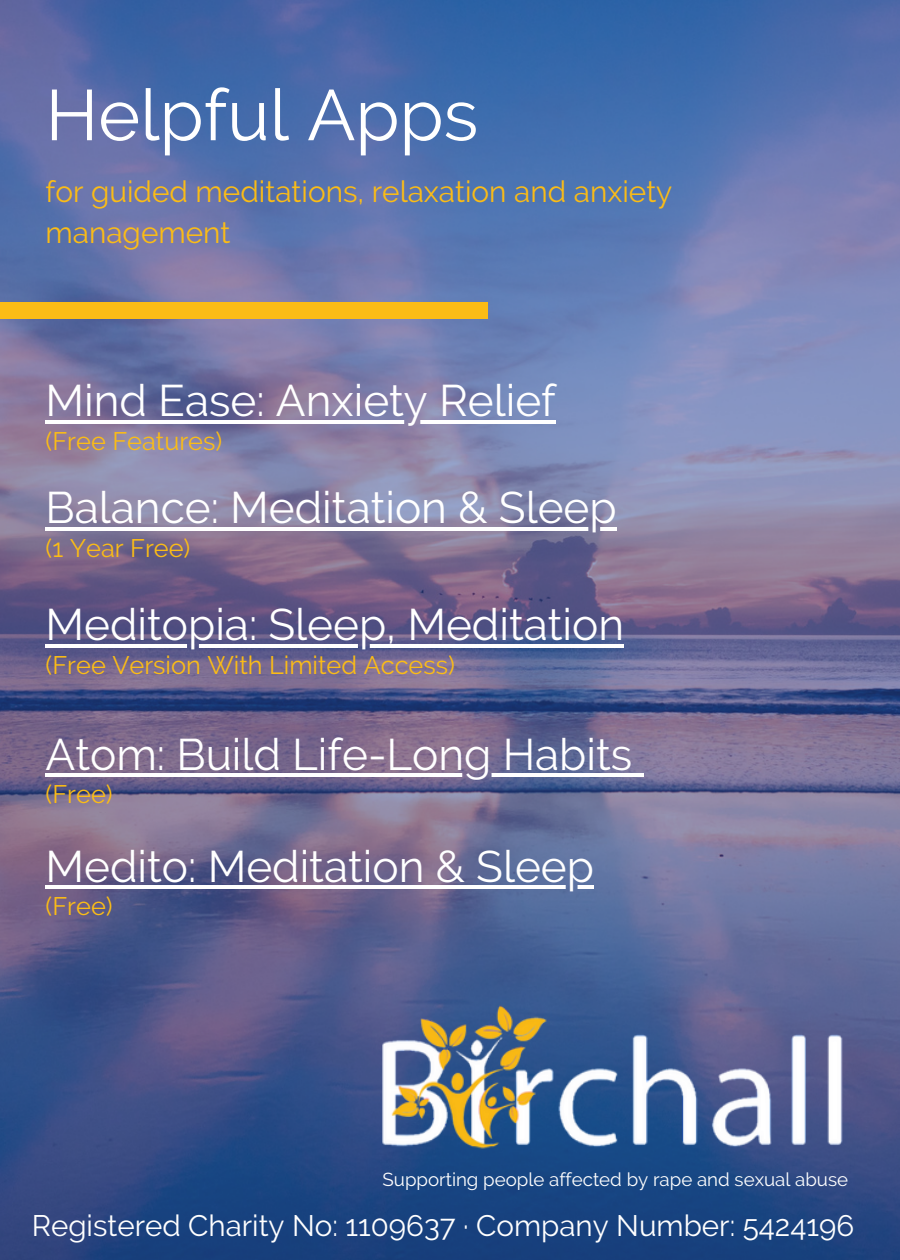
<style>
.page{position:relative;width:900px;height:1260px;background:#fff}
.page>*{position:absolute;margin:0;border:0;box-sizing:border-box;transform-origin:0 0}
.t1{font:71.5px "Raleway";color:#fff}
.t2{font:44px "Raleway";color:#fff}
.t3{font:29.75px/41.2px "Raleway";color:#fbbc16}
.t4{font:29.5px "Raleway";color:#fff}
.t5{font:25.25px "Raleway";color:#fbbc16}
.t6{font:18.75px "Raleway";color:#fff}
</style>
<div class="page">
<img style="left:0;top:0;width:900px;height:1260px">
<div style="left:0;top:302px;width:488px;height:17px;background:#fbbc16"></div>
<hr style="left:46px;top:420px;width:510px;height:4px;background:#fff">
<hr style="left:46px;top:527px;width:571px;height:4px;background:#fff">
<hr style="left:46px;top:644px;width:578px;height:4px;background:#fff">
<hr style="left:46px;top:773px;width:586px;height:4px;background:#fff">
<hr style="left:632px;top:773px;width:12px;height:4px;background:#fff">
<hr style="left:46px;top:886px;width:548px;height:3px;background:#fff">
<img style="left:371px;top:996px;width:483px;height:158px">
<h1 class="t1" style="left:46px;top:73px;width:434px">Helpful Apps</h1>
<p class="t3" style="left:46px;top:170px;width:628px">for guided meditations, relaxation and anxiety management</p>
<p class="t2" style="left:46px;top:375px;width:512px">Mind Ease: Anxiety Relief</p>
<p class="t5" style="left:46px;top:426px;width:178px">(Free Features)</p>
<p class="t2" style="left:46px;top:482px;width:573px">Balance: Meditation &amp; Sleep</p>
<p class="t5" style="left:46px;top:533px;width:146px">(1 Year Free)</p>
<p class="t2" style="left:46px;top:599px;width:580px">Meditopia: Sleep, Meditation</p>
<p class="t5" style="left:46px;top:650px;width:411px">(Free Version With Limited Access)</p>
<p class="t2" style="left:46px;top:728px;width:588px">Atom: Build Life-Long Habits</p>
<p class="t5" style="left:46px;top:779px;width:69px">(Free)</p>
<p class="t2" style="left:46px;top:840px;width:550px">Medito: Meditation &amp; Sleep</p>
<p class="t5" style="left:46px;top:892px;width:69px">(Free)</p>
<p class="t6" style="left:383px;top:1169px;width:467px">Supporting people affected by rape and sexual abuse</p>
<p class="t4" style="left:32px;top:1209px;width:824px">Registered Charity No: 1109637 · Company Number: 5424196</p>
</div>
